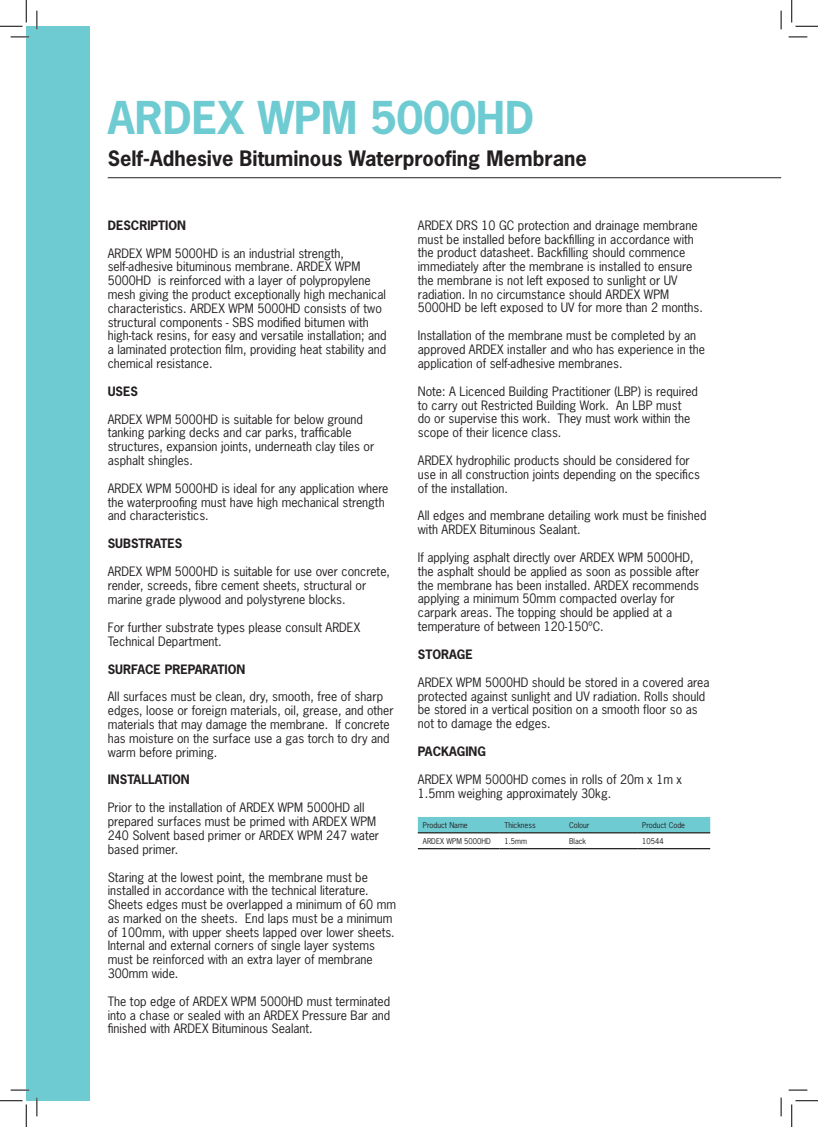
<style>
.page{position:relative;width:818px;height:1127px;background:#fff}
.page>*{position:absolute;margin:0;border:0;box-sizing:border-box;transform-origin:0 0}
.Paragraph_Style_2{font:700 42.5px "News Gothic Std";color:#6fcbd2}
.Ardex_Heading3{font:700 20px "News Gothic Std";color:#231f20}
.Copy{font:12.25px/13.8px "News Gothic Std";color:#231f20}
.Copy-2{font:700 12.25px "News Gothic Std";color:#231f20}
.t1{font:7.5px "News Gothic Std";color:#231f20}
</style>
<div class="page">
<hr style="left:108px;top:177px;width:673px;height:1px;background:#231f20">
<div style="left:26px;top:26px;width:64px;height:1074px;background:#6fcbd2"></div>
<div style="left:418px;top:817px;width:292px;height:15px;background:#6fcbd2"></div>
<hr style="left:418px;top:832px;width:81px;height:1px;background:#231f20">
<hr style="left:499px;top:832px;width:65px;height:1px;background:#231f20">
<hr style="left:564px;top:832px;width:73px;height:1px;background:#231f20">
<hr style="left:637px;top:832px;width:73px;height:1px;background:#231f20">
<hr style="left:418px;top:847px;width:81px;height:2px;background:#231f20">
<hr style="left:499px;top:847px;width:65px;height:2px;background:#231f20">
<hr style="left:564px;top:847px;width:73px;height:2px;background:#231f20">
<hr style="left:637px;top:847px;width:73px;height:2px;background:#231f20">
<svg style="left:11px;top:36px;width:18px;height:2px"></svg>
<svg style="left:788px;top:36px;width:19px;height:2px"></svg>
<svg style="left:11px;top:1089px;width:18px;height:1px"></svg>
<svg style="left:788px;top:1089px;width:19px;height:1px"></svg>
<svg style="left:36px;top:11px;width:2px;height:18px"></svg>
<svg style="left:36px;top:1097px;width:2px;height:18px"></svg>
<svg style="left:780px;top:11px;width:2px;height:18px"></svg>
<svg style="left:780px;top:1097px;width:2px;height:18px"></svg>
<svg style="left:0;top:0;width:27px;height:27px"></svg>
<svg style="left:0;top:1100px;width:27px;height:26px"></svg>
<svg style="left:791px;top:0;width:27px;height:27px"></svg>
<svg style="left:791px;top:1100px;width:27px;height:26px"></svg>
<p class="Paragraph_Style_2" style="left:108px;top:90px;width:428px">ARDEX WPM 5000HD</p>
<p class="Ardex_Heading3" style="left:108px;top:145px;width:481px">Self-Adhesive Bituminous Waterproofing Membrane</p>
<p class="Copy-2" style="left:108px;top:217px;width:80px">DESCRIPTION</p>
<p class="Copy" style="left:108px;top:246px;width:280px">ARDEX WPM 5000HD is an industrial strength, self-adhesive bituminous membrane. ARDEX WPM 5000HD is reinforced with a layer of polypropylene mesh giving the product exceptionally high mechanical characteristics. ARDEX WPM 5000HD consists of two structural components - SBS modified bitumen with high-tack resins, for easy and versatile installation; and a laminated protection film, providing heat stability and chemical resistance.</p>
<p class="Copy-2" style="left:108px;top:383px;width:32px">USES</p>
<p class="Copy" style="left:108px;top:412px;width:268px">ARDEX WPM 5000HD is suitable for below ground tanking parking decks and car parks, trafficable structures, expansion joints, underneath clay tiles or asphalt shingles.</p>
<p class="Copy" style="left:108px;top:481px;width:282px">ARDEX WPM 5000HD is ideal for any application where the waterproofing must have high mechanical strength and characteristics.</p>
<p class="Copy-2" style="left:108px;top:535px;width:76px">SUBSTRATES</p>
<p class="Copy" style="left:108px;top:564px;width:284px">ARDEX WPM 5000HD is suitable for use over concrete, render, screeds, fibre cement sheets, structural or marine grade plywood and polystyrene blocks.</p>
<p class="Copy" style="left:108px;top:620px;width:254px">For further substrate types please consult ARDEX<br>Technical Department.</p>
<p class="Copy-2" style="left:108px;top:660px;width:139px">SURFACE PREPARATION</p>
<p class="Copy" style="left:108px;top:689px;width:287px">All surfaces must be clean, dry, smooth, free of sharp edges, loose or foreign materials, oil, grease, and other materials that may damage the membrane. If concrete has moisture on the surface use a gas torch to dry and warm before priming.</p>
<p class="Copy-2" style="left:108px;top:771px;width:84px">INSTALLATION</p>
<p class="Copy" style="left:108px;top:800px;width:273px">Prior to the installation of ARDEX WPM 5000HD all prepared surfaces must be primed with ARDEX WPM 240 Solvent based primer or ARDEX WPM 247 water based primer.</p>
<p class="Copy" style="left:108px;top:869px;width:290px">Staring at the lowest point, the membrane must be installed in accordance with the technical literature.<br>Sheets edges must be overlapped a minimum of 60 mm as marked on the sheets. End laps must be a minimum of 100mm, with upper sheets lapped over lower sheets.<br>Internal and external corners of single layer systems must be reinforced with an extra layer of membrane 300mm wide.</p>
<p class="Copy" style="left:108px;top:994px;width:284px;text-align:justify">The top edge of ARDEX WPM 5000HD must terminated into a chase or sealed with an ARDEX Pressure Bar and finished with ARDEX Bituminous Sealant.</p>
<p class="Copy" style="left:418px;top:218px;width:286px">ARDEX DRS 10 GC protection and drainage membrane must be installed before backfilling in accordance with the product datasheet. Backfilling should commence immediately after the membrane is installed to ensure the membrane is not left exposed to sunlight or UV radiation. In no circumstance should ARDEX WPM 5000HD be left exposed to UV for more than 2 months.</p>
<p class="Copy" style="left:418px;top:328px;width:289px">Installation of the membrane must be completed by an approved ARDEX installer and who has experience in the application of self-adhesive membranes.</p>
<p class="Copy" style="left:418px;top:384px;width:282px">Note: A Licenced Building Practitioner (LBP) is required to carry out Restricted Building Work. An LBP must<br>do or supervise this work. They must work within the scope of their licence class.</p>
<p class="Copy" style="left:418px;top:453px;width:284px">ARDEX hydrophilic products should be considered for use in all construction joints depending on the specifics of the installation.</p>
<p class="Copy" style="left:418px;top:508px;width:290px">All edges and membrane detailing work must be finished with ARDEX Bituminous Sealant.</p>
<p class="Copy" style="left:418px;top:550px;width:283px">If applying asphalt directly over ARDEX WPM 5000HD, the asphalt should be applied as soon as possible after the membrane has been installed. ARDEX recommends applying a minimum 50mm compacted overlay for carpark areas. The topping should be applied at a temperature of between 120-150ºC.</p>
<p class="Copy-2" style="left:418px;top:646px;width:56px">STORAGE</p>
<p class="Copy" style="left:418px;top:675px;width:293px">ARDEX WPM 5000HD should be stored in a covered area protected against sunlight and UV radiation. Rolls should be stored in a vertical position on a smooth floor so as not to damage the edges.</p>
<p class="Copy-2" style="left:418px;top:743px;width:70px">PACKAGING</p>
<p class="Copy" style="left:418px;top:772px;width:266px">ARDEX WPM 5000HD comes in rolls of 20m x 1m x<br>1.5mm weighing approximately 30kg.</p>
<p class="t1" style="left:423px;top:820px;width:46px">Product Name</p>
<p class="t1" style="left:504px;top:820px;width:33px">Thickness</p>
<p class="t1" style="left:569px;top:820px;width:22px">Colour</p>
<p class="t1" style="left:642px;top:820px;width:45px">Product Code</p>
<p class="t1" style="left:423px;top:835px;width:69px">ARDEX WPM 5000HD</p>
<p class="t1" style="left:504px;top:835px;width:24px">1.5mm</p>
<p class="t1" style="left:569px;top:835px;width:19px">Black</p>
<p class="t1" style="left:642px;top:835px;width:23px">10544</p>
</div>
